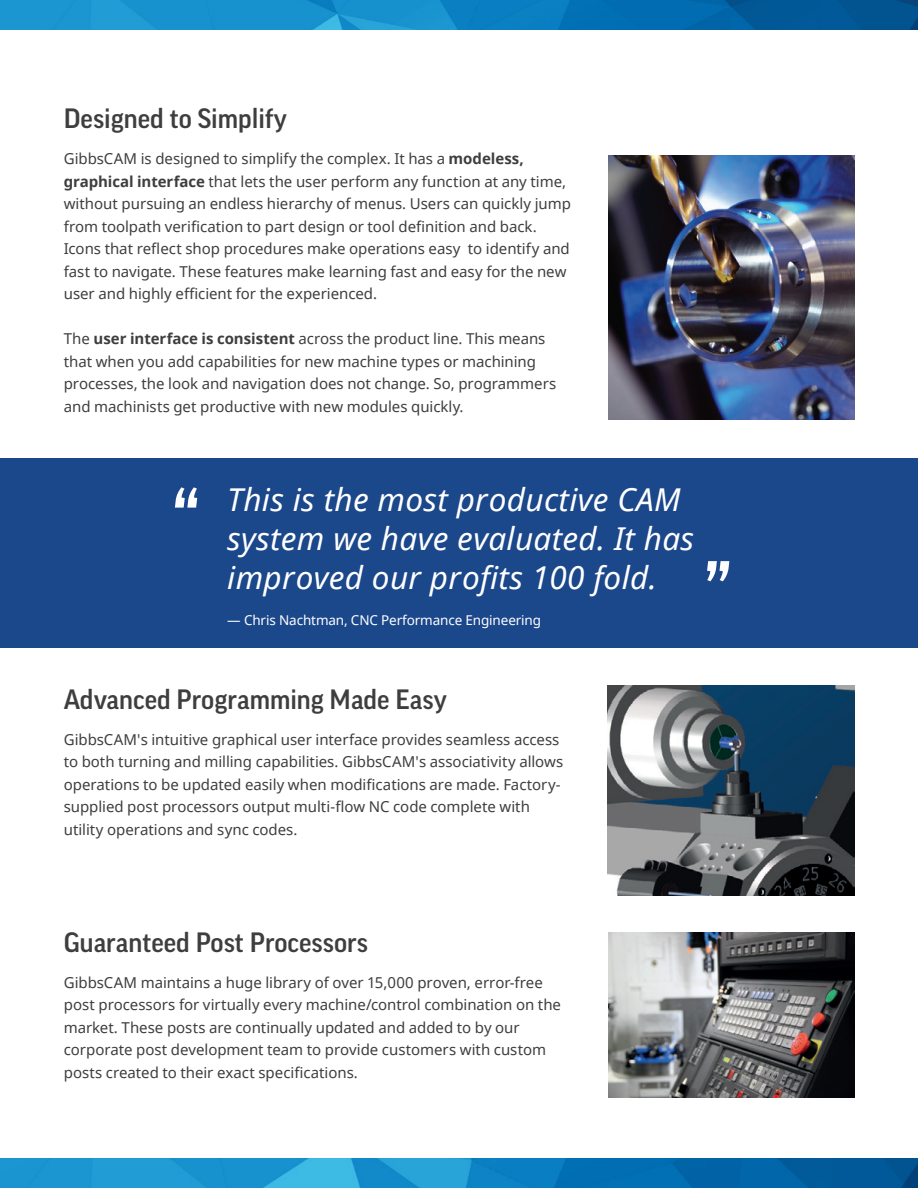
<style>
.page{position:relative;width:918px;height:1188px;background:#fff}
.page>*{position:absolute;margin:0;border:0;box-sizing:border-box;transform-origin:0 0}
.t1{font:italic 31.5px/39px "Noto Sans";letter-spacing:.01em;color:#fff}
.Cimatron_Text{font:500 27px "Good Pro";color:#3e3e3f}
.Cimatron_Text-2{font:15px/22.5px "Noto Sans";color:#3e3e3f}
.t2{font:13.5px "Noto Sans";letter-spacing:-.01em;color:#fff}
.s1{font-weight:700}
</style>
<div class="page">
<div style="left:0;top:459px;width:918px;height:189px;background:#1b478b"></div>
<img style="left:609px;top:156px;width:245px;height:263px">
<img style="left:608px;top:685px;width:246px;height:211px">
<img style="left:609px;top:933px;width:246px;height:164px">
<svg style="left:175px;top:487px;width:22px;height:21px"></svg>
<svg style="left:707px;top:561px;width:22px;height:20px"></svg>
<img style="left:0;top:0;width:918px;height:30px">
<img style="left:0;top:1158px;width:918px;height:30px">
<p class="Cimatron_Text" style="left:64px;top:103px;width:225px">Designed to Simplify</p>
<p class="Cimatron_Text-2" style="left:64px;top:147px;width:509px">GibbsCAM is designed to simplify the complex. It has a <span class="s1">modeless, graphical interface</span> that lets the user perform any function at any time, without pursuing an endless hierarchy of menus. Users can quickly jump from toolpath verification to part design or tool definition and back.<br>Icons that reflect shop procedures make operations easy to identify and fast to navigate. These features make learning fast and easy for the new user and highly efficient for the experienced.</p>
<p class="Cimatron_Text-2" style="left:64px;top:327px;width:494px">The <span class="s1">user interface is consistent</span> across the product line. This means that when you add capabilities for new machine types or machining processes, the look and navigation does not change. So, programmers and machinists get productive with new modules quickly.</p>
<p class="t1" style="left:227px;top:479px;width:468px">This is the most productive CAM system we have evaluated. It has improved our profits 100 fold.</p>
<p class="t2" style="left:227px;top:610px;width:315px">— Chris Nachtman, CNC Performance Engineering</p>
<p class="Cimatron_Text" style="left:64px;top:684px;width:385px">Advanced Programming Made Easy</p>
<p class="Cimatron_Text-2" style="left:64px;top:728px;width:501px">GibbsCAM's intuitive graphical user interface provides seamless access to both turning and milling capabilities. GibbsCAM's associativity allows operations to be updated easily when modifications are made. Factory&shy;supplied post processors output multi-flow NC code complete with utility operations and sync codes.</p>
<p class="Cimatron_Text" style="left:64px;top:927px;width:306px">Guaranteed Post Processors</p>
<p class="Cimatron_Text-2" style="left:64px;top:971px;width:499px">GibbsCAM maintains a huge library of over 15,000 proven, error-free post processors for virtually every machine/control combination on the market. These posts are continually updated and added to by our corporate post development team to provide customers with custom posts created to their exact specifications.</p>
</div>
